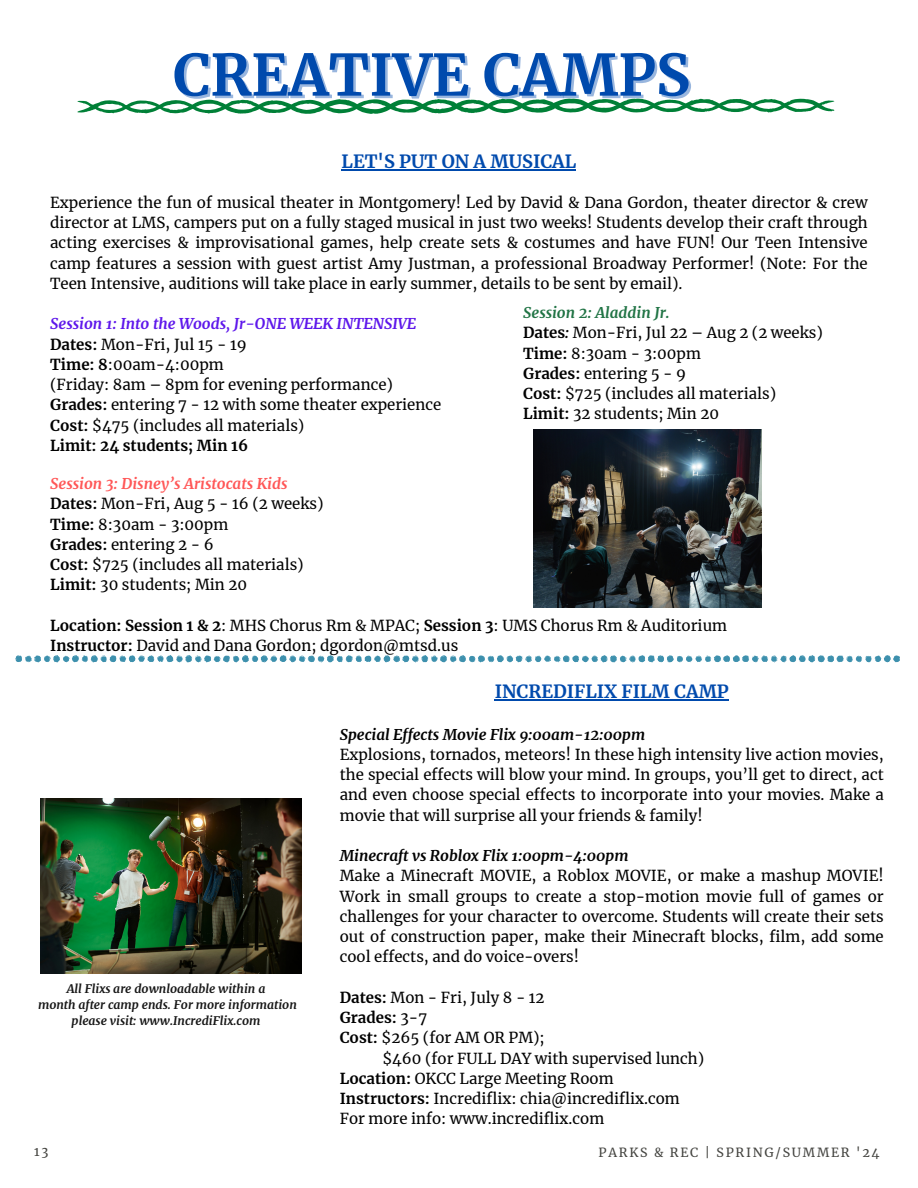
<style>
.page{position:relative;width:918px;height:1188px;background:#fff}
.page>*{position:absolute;margin:0;border:0;box-sizing:border-box;transform-origin:0 0}
.t1{font:700 57px "Merriweather";color:#004aad}
.t2{font:700 18px "Merriweather";color:#004aad}
.t3{font:15px/20.2px "Merriweather";color:#000}
.t4{font:italic 700 15px "Merriweather";color:#000}
.t5{font:700 15px "Merriweather";color:#000}
.t6{font:12.45px "Merriweather";letter-spacing:.14em;color:#444440}
.t7{font:italic 700 12px/16px "Merriweather";color:#161616;text-align:center}
.s1{font-weight:700;font-style:italic;color:#5e17eb}
.s2{font-weight:700}
.s3{font-weight:700;font-style:italic;color:#ff5757}
.s4{font-weight:400}
.s5{font-weight:700;font-style:italic;color:#217445}
.s6{font-weight:700;font-style:italic}
</style>
<div class="page">
<hr style="left:342px;top:170px;width:234px;height:1px;background:#004aad">
<svg style="left:15px;top:655px;width:885px;height:8px"></svg>
<img style="left:533px;top:429px;width:228px;height:179px">
<img style="left:40px;top:799px;width:261px;height:174px">
<hr style="left:495px;top:699px;width:234px;height:1px;background:#004aad">
<svg style="left:77px;top:99px;width:758px;height:15px"></svg>
<h1 class="t1" style="left:173px;top:40px;width:519px">CREATIVE CAMPS</h1>
<p class="t2" style="left:342px;top:151px;width:236px">LET'S PUT ON A MUSICAL</p>
<p class="t3" style="left:50px;top:192px;width:819px;text-align:justify">Experience the fun of musical theater in Montgomery! Led by David &amp; Dana Gordon, theater director &amp; crew director at LMS, campers put on a fully staged musical in just two weeks! Students develop their craft through acting exercises &amp; improvisational games, help create sets &amp; costumes and have FUN! Our Teen Intensive camp features a session with guest artist Amy Justman, a professional Broadway Performer! (Note: For the Teen Intensive, auditions will take place in early summer, details to be sent by email).</p>
<p class="t3" style="left:50px;top:314px;width:393px"><span class="s1">Session 1: Into the Woods, Jr-ONE WEEK INTENSIVE </span><span class="s2">Dates:</span> Mon-Fri, Jul 15 - 19<br><span class="s2">Time: 8</span>:00am-4:00pm<br>(Friday: 8am – 8pm for evening performance)<br><span class="s2">Grades:</span> entering 7 - 12 with some theater experience <span class="s2">Cost:</span> $475 (includes all materials)<br><span class="s2">Limit: 24 students; Min 16</span></p>
<p class="t3" style="left:50px;top:474px;width:275px"><span class="s3">Session 3: Disney’s Aristocats Kids<br></span><span class="s2">Dates:</span> Mon-Fri, Aug 5 - 16 (2 weeks)<br><span class="s2">Time:</span> 8:30am - 3:00pm<br><span class="s2">Grades:</span> entering 2 - 6<br><span class="s2">Cost:</span> $725 (includes all materials)<br><span class="s2">Limit:</span> 30 students; Min 20</p>
<p class="t3" style="left:50px;top:615px;width:678px"><span class="s2">Location: Session 1 &amp; 2</span>: MHS Chorus Rm &amp; MPAC; <span class="s2">Session 3</span>: UMS Chorus Rm &amp; Auditorium<br><span class="s2">Instructor:</span> David and Dana Gordon; dgordon@mtsd.us</p>
<p class="t2" style="left:495px;top:680px;width:236px">INCREDIFLIX FILM CAMP</p>
<p class="t4" style="left:340px;top:725px;width:307px">Special Effects Movie Flix 9:00am-12:00pm</p>
<p class="t3" style="left:340px;top:744px;width:546px;text-align:justify">Explosions, tornados, meteors! In these high intensity live action movies, the special effects will blow your mind. In groups, you’ll get to direct, act and even choose special effects to incorporate into your movies. Make a movie that will surprise all your friends &amp; family!</p>
<p class="t4" style="left:340px;top:846px;width:290px">Minecraft vs Roblox Flix 1:00pm-4:00pm</p>
<p class="t3" style="left:340px;top:866px;width:546px;text-align:justify">Make a Minecraft MOVIE, a Roblox MOVIE, or make a mashup MOVIE!<br>Work in small groups to create a stop-motion movie full of games or challenges for your character to overcome. Students will create their sets out of construction paper, make their Minecraft blocks, film, add some cool effects, and do voice-overs!</p>
<p class="t3" style="left:340px;top:987px;width:206px"><span class="s2">Dates:</span> Mon - Fri, July 8 - 12</p>
<p class="t5" style="left:340px;top:1008px;width:89px">Grades: <span class="s4">3-7</span></p>
<p class="t3" style="left:340px;top:1028px;width:207px"><span class="s2">Cost:</span> $265 (for AM OR PM);</p>
<p class="t3" style="left:382px;top:1048px;width:323px">$460 (for FULL DAY with supervised lunch)</p>
<p class="t3" style="left:340px;top:1068px;width:275px"><span class="s2">Location:</span> OKCC Large Meeting Room</p>
<p class="t3" style="left:340px;top:1089px;width:342px"><span class="s2">Instructors:</span> Incrediflix: chia@incrediflix.com</p>
<p class="t3" style="left:340px;top:1109px;width:266px">For more info: www.incrediflix.com</p>
<p class="t3" style="left:523px;top:303px;width:301px"><span class="s5">Session 2: Aladdin Jr.<br></span><span class="s2">Dates</span><span class="s6">:</span> Mon-Fri, Jul 22 – Aug 2 (2 weeks)<br><span class="s2">Time:</span> 8:30am - 3:00pm<br><span class="s2">Grades:</span> entering 5 - 9<br><span class="s2">Cost:</span> $725 (includes all materials)<br><span class="s2">Limit:</span> 32 students; Min 20</p>
<p class="t7" style="left:38px;top:981px;width:260px">All Flixs are downloadable within a<br>month after camp ends. For more information please visit: www.IncrediFlix.com</p>
<p class="t6" style="left:34px;top:1144px;width:16px">13</p>
<p class="t6" style="left:599px;top:1145px;width:283px">PARKS &amp; REC | SPRING/SUMMER '24</p>
</div>
